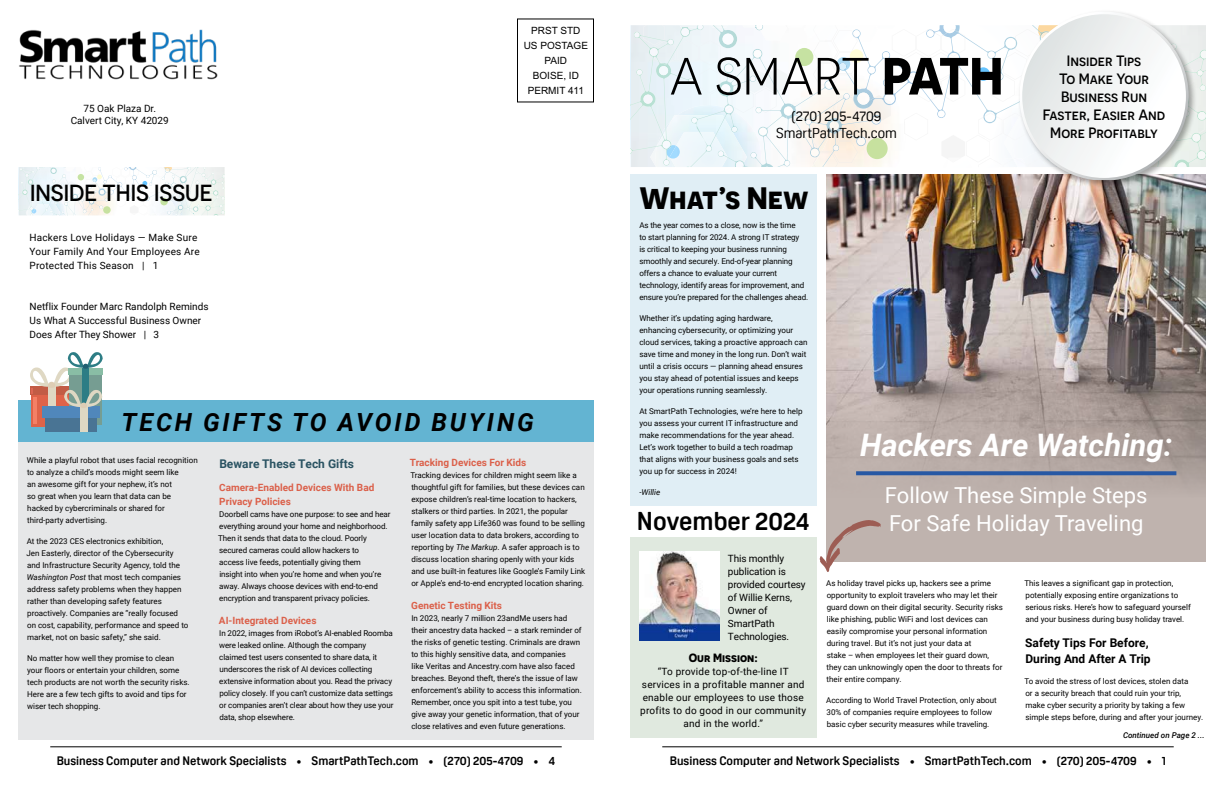
<style>
.page{position:relative;width:1224px;height:792px;background:#fff}
.page>*{position:absolute;margin:0;border:0;box-sizing:border-box;transform-origin:0 0}
.t1{font:52.3px "Novecentosans";color:#000}
.t2{font:italic 700 31px "Roboto";color:#fff}
.t3{font:700 31px "Novecentosans";color:#000}
.t4{font:700 25.2px "Oscine";color:#000}
.t5{font:italic 700 25px "Roboto";letter-spacing:.115em;color:#000}
.t6{font:500 23.3px "Novecentosans";color:#000}
.t7{font:22px/28.6px "Roboto";color:#fff}
.t8{font:500 15px/18px "Novecentosans";color:#000;text-align:center}
.t9{font:14px/16.8px "Oscine";color:#000;text-align:center}
.t10{font:700 12px "Oscine";color:#000}
.t11{font:700 12px/16px "Roboto";color:#000}
.t12{font:700 12px "Roboto";color:#2a5362}
.t13{font:700 12px "Novecentosans";color:#000}
.t14{font:10px/13px "Roboto";letter-spacing:.02em;color:#000}
.t15{font:10px/13px "Roboto";color:#000}
.t16{font:700 10px/14px "Roboto";color:#db604a}
.t17{font:10px/15px "Arial";color:#000;text-align:center}
.t18{font:8px/12px "Roboto";color:#000}
.t19{font:italic 500 8px "Roboto";color:#000}
.t20{font:italic 8px "Roboto";color:#000}
.s1{font-style:italic}
.s2{font-weight:700}
</style>
<div class="page">
<div style="left:827px;top:174px;width:379px;height:388px;background:#bfb3ae"></div>
<img style="left:827px;top:180px;width:379px;height:308px">
<div style="left:18px;top:400px;width:576px;height:340px;background:#e6e7e8"></div>
<img style="left:795px;top:48px;width:18px;height:18px;border-radius:9px">
<img style="left:793px;top:99px;width:13px;height:58px">
<svg style="left:630px;top:25px;width:163px;height:142px"></svg>
<div style="left:630px;top:174px;width:186px;height:331px;background:#e0eef5"></div>
<div style="left:630px;top:538px;width:186px;height:200px;background:#e0e9df"></div>
<hr style="left:662px;top:747px;width:512px;height:1px;background:#000">
<div style="left:517px;top:18px;width:77px;height:84px;border:1px solid #000"></div>
<hr style="left:50px;top:747px;width:512px;height:1px;background:#000">
<svg style="left:18px;top:167px;width:207px;height:49px"></svg>
<div style="left:18px;top:400px;width:576px;height:42px;background:#63b4d2"></div>
<svg style="left:820px;top:520px;width:61px;height:52px"></svg>
<svg style="left:856px;top:471px;width:320px;height:4px"></svg>
<svg style="left:31px;top:408px;width:15px;height:19px"></svg>
<hr style="left:33px;top:398px;width:3px;height:26px;background:#f48066">
<div style="left:69px;top:368px;width:33px;height:56px;background:#769d92"></div>
<div style="left:46px;top:410px;width:51px;height:22px;background:#497494"></div>
<div style="left:43px;top:406px;width:57px;height:11px;background:#5087bb"></div>
<div style="left:80px;top:406px;width:8px;height:26px;background:#dfd8c3"></div>
<svg style="left:30px;top:352px;width:73px;height:56px"></svg>
<div style="left:1018px;top:9px;width:179px;height:179px;background:#000;opacity:.35"></div>
<svg style="left:806px;top:12px;width:400px;height:168px"></svg>
<div style="left:1022px;top:14px;width:164px;height:164px;background:linear-gradient(to right,#e2e5e5,#fff);border-radius:82px"></div>
<img style="left:19px;top:29px;width:199px;height:51px">
<img style="left:639px;top:552px;width:81px;height:88px">
<p class="t15" style="left:71px;top:102px;width:100px;line-height:12px;text-align:center">75 Oak Plaza Dr.<br>Calvert City, KY 42029</p>
<h3 class="t6" style="left:30px;top:179px;width:184px">INSIDE THIS ISSUE</h3>
<p class="t14" style="left:30px;top:230px;width:172px;line-height:14px">Hackers Love Holidays — Make Sure<br>Your Family And Your Employees Are<br>Protected This Season | 1</p>
<p class="t15" style="left:30px;top:299px;width:181px;line-height:14px">Netflix Founder Marc Randolph Reminds<br>Us What A Successful Business Owner<br>Does After They Shower | 3</p>
<p class="t17" style="left:524px;top:23px;width:66px">PRST STD<br>US POSTAGE<br>PAID<br>BOISE, ID<br>PERMIT 411</p>
<h3 class="t5" style="left:121px;top:405px;width:414px">TECH GIFTS TO AVOID BUYING</h3>
<p class="t18" style="left:27px;top:454px;width:172px">While a playful robot that uses facial recognition to analyze a child’s moods might seem like<br>an awesome gift for your nephew, it’s not<br>so great when you learn that data can be hacked by cybercriminals or shared for third-party advertising.</p>
<p class="t18" style="left:26px;top:535px;width:164px">At the 2023 CES electronics exhibition,<br>Jen Easterly, director of the Cybersecurity and Infrastructure Security Agency, told the <span class="s1">Washington Post</span> that most tech companies address safety problems when they happen rather than developing safety features proactively. Companies are “really focused<br>on cost, capability, performance and speed to market, not on basic safety,” she said.</p>
<p class="t18" style="left:27px;top:652px;width:164px">No matter how well they promise to clean your floors or entertain your children, some tech products are not worth the security risks.<br>Here are a few tech gifts to avoid and tips for wiser tech shopping.</p>
<h3 class="t12" style="left:219px;top:455px;width:136px">Beware These Tech Gifts</h3>
<p class="t16" style="left:219px;top:480px;width:157px">Camera-Enabled Devices With Bad<br>Privacy Policies</p>
<p class="t18" style="left:218px;top:507px;width:174px">Doorbell cams have one purpose: to see and hear everything around your home and neighborhood.<br>Then it sends that data to the cloud. Poorly secured cameras could allow hackers to<br>access live feeds, potentially giving them<br>insight into when you’re home and when you’re away. Always choose devices with end-to-end encryption and transparent privacy policies.</p>
<p class="t16" style="left:219px;top:613px;width:99px">AI-Integrated Devices</p>
<p class="t18" style="left:219px;top:626px;width:176px">In 2022, images from iRobot’s AI-enabled Roomba were leaked online. Although the company claimed test users consented to share data, it underscores the risk of AI devices collecting extensive information about you. Read the privacy policy closely. If you can’t customize data settings or companies aren’t clear about how they use your data, shop elsewhere.</p>
<p class="t16" style="left:410px;top:455px;width:118px">Tracking Devices For Kids</p>
<p class="t18" style="left:410px;top:468px;width:176px">Tracking devices for children might seem like a thoughtful gift for families, but these devices can expose children’s real-time location to hackers, stalkers or third parties. In 2021, the popular family safety app Life360 was found to be selling user location data to data brokers, according to reporting by <span class="s1">The Markup</span>. A safer approach is to discuss location sharing openly with your kids and use built-in features like Google’s Family Link or Apple’s end-to-end encrypted location sharing.</p>
<p class="t16" style="left:411px;top:598px;width:92px">Genetic Testing Kits</p>
<p class="t18" style="left:411px;top:611px;width:172px">In 2023, nearly 7 million 23andMe users had their ancestry data hacked – a stark reminder of the risks of genetic testing. Criminals are drawn to this highly sensitive data, and companies<br>like Veritas and Ancestry.com have also faced breaches. Beyond theft, there’s the issue of law enforcement’s ability to access this information.<br>Remember, once you spit into a test tube, you give away your genetic information, that of your close relatives and even future generations.</p>
<h1 class="t1" style="left:670px;top:46px;width:335px">A SMART <span class="s2">PATH</span></h1>
<h3 class="t9" style="left:776px;top:108px;width:122px">(270) 205-4709<br>SmartPathTech.com</h3>
<h2 class="t3" style="left:639px;top:179px;width:171px">What’s New</h2>
<h3 class="t8" style="left:1043px;top:52px;width:124px">Insider Tips<br>To Make Your<br>Business Run<br>Faster, Easier And<br>More Profitably</h3>
<p class="t18" style="left:639px;top:219px;width:170px">As the year comes to a close, now is the time<br>to start planning for 2024. A strong IT strategy<br>is critical to keeping your business running smoothly and securely. End-of-year planning offers a chance to evaluate your current technology, identify areas for improvement, and ensure you’re prepared for the challenges ahead.</p>
<p class="t18" style="left:639px;top:312px;width:170px">Whether it’s updating aging hardware, enhancing cybersecurity, or optimizing your cloud services, taking a proactive approach can save time and money in the long run. Don’t wait until a crisis occurs — planning ahead ensures you stay ahead of potential issues and keeps your operations running seamlessly.</p>
<p class="t18" style="left:639px;top:405px;width:165px">At SmartPath Technologies, we’re here to help you assess your current IT infrastructure and make recommendations for the year ahead.<br>Let’s work together to build a tech roadmap that aligns with your business goals and sets you up for success in 2024!</p>
<p class="t20" style="left:639px;top:487px;width:22px">-Willie</p>
<h3 class="t4" style="left:637px;top:507px;width:174px">November 2024</h3>
<p class="t15" style="left:728px;top:552px;width:79px">This monthly publication is provided courtesy of Willie Kerns,<br>Owner of<br>SmartPath<br>Technologies.</p>
<h3 class="t13" style="left:689px;top:650px;width:70px">Our Mission:</h3>
<p class="t14" style="left:640px;top:664px;width:167px;text-align:center">“To provide top-of-the-line IT services in a profitable manner and enable our employees to use those profits to do good in our community and in the world.”</p>
<h2 class="t2" style="left:860px;top:423px;width:314px">Hackers Are Watching:</h2>
<h3 class="t7" style="left:885px;top:480px;width:264px">Follow These Simple Steps<br>For Safe Holiday Traveling</h3>
<p class="t18" style="left:826px;top:577px;width:178px">As holiday travel picks up, hackers see a prime opportunity to exploit travelers who may let their guard down on their digital security. Security risks like phishing, public WiFi and lost devices can easily compromise your personal information during travel. But it’s not just your data at<br>stake – when employees let their guard down, they can unknowingly open the door to threats for their entire company.</p>
<p class="t18" style="left:826px;top:694px;width:172px">According to World Travel Protection, only about<br>30% of companies require employees to follow basic cyber security measures while traveling.</p>
<p class="t18" style="left:1024px;top:577px;width:168px">This leaves a significant gap in protection, potentially exposing entire organizations to serious risks. Here’s how to safeguard yourself and your business during busy holiday travel.</p>
<h3 class="t11" style="left:1025px;top:634px;width:127px">Safety Tips For Before,<br>During And After A Trip</h3>
<p class="t18" style="left:1024px;top:675px;width:180px">To avoid the stress of lost devices, stolen data<br>or a security breach that could ruin your trip,<br>make cyber security a priority by taking a few simple steps before, during and after your journey.</p>
<p class="t19" style="left:1123px;top:729px;width:83px">Continued on Page 2 ...</p>
<h3 class="t10" style="left:57px;top:754px;width:500px">Business Computer and Network Specialists • SmartPathTech.com • (270) 205-4709 • 4</h3>
<h3 class="t10" style="left:670px;top:754px;width:498px">Business Computer and Network Specialists • SmartPathTech.com • (270) 205-4709 • 1</h3>
</div>
